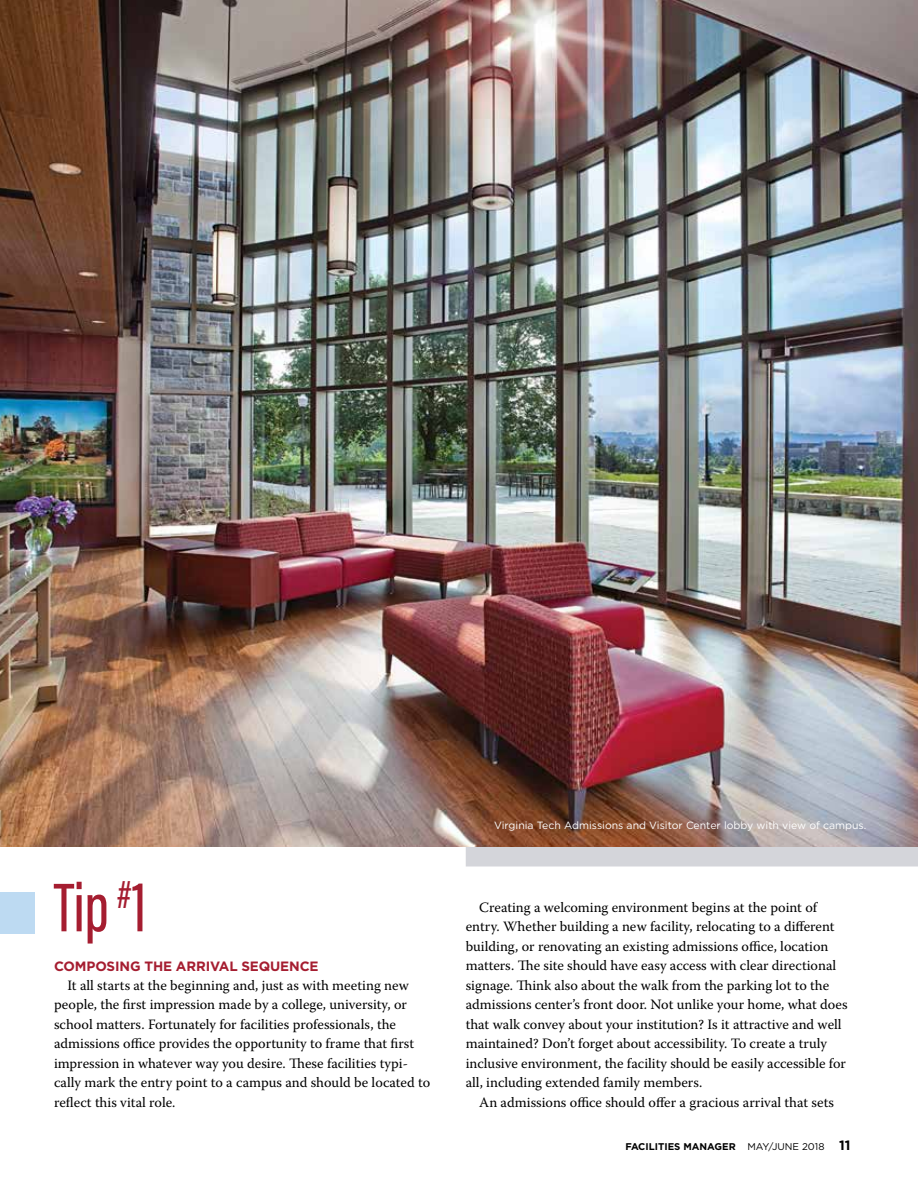
<style>
.page{position:relative;width:918px;height:1188px;background:#fff}
.page>*{position:absolute;margin:0;border:0;box-sizing:border-box;transform-origin:0 0}
.t1{font:500 71.1px "Acumin Pro Extra Cond";color:#a51d30}
.t2{font:14.25px/19.5px "Warnock Pro";color:#000}
.t3{font:700 13.5px "Gotham";letter-spacing:-.01em;color:#a51d30}
.t4{font:10.5px "Gotham";color:#fff}
.t5{font:700 9.75px "Gotham";color:#000}
.s1{font-weight:400}
.s2{font-size:13.5px}
</style>
<div class="page">
<div style="left:466px;top:847px;width:452px;height:20px;background:#d4d5da"></div>
<img style="left:0;top:0;width:918px;height:847px">
<div style="left:0;top:892px;width:35px;height:41px;background:#bddaf2"></div>
<h1 class="t1" style="left:54px;top:865px;width:94px">Tip <sup>#</sup>1</h1>
<p class="t3" style="left:54px;top:958px;width:266px">COMPOSING THE ARRIVAL SEQUENCE</p>
<p class="t2" style="left:54px;top:975px;width:378px;text-indent:13px">It all starts at the beginning and, just as with meeting new people, the first impression made by a college, university, or school matters. Fortunately for facilities professionals, the admissions office provides the opportunity to frame that first impression in whatever way you desire. These facilities typi&shy;cally mark the entry point to a campus and should be located to reflect this vital role.</p>
<p class="t4" style="left:494px;top:819px;width:374px">Virginia Tech Admissions and Visitor Center lobby with view of campus.</p>
<p class="t2" style="left:466px;top:897px;width:383px;text-indent:13px">Creating a welcoming environment begins at the point of entry. Whether building a new facility, relocating to a different building, or renovating an existing admissions office, location matters. The site should have easy access with clear directional signage. Think also about the walk from the parking lot to the admissions center’s front door. Not unlike your home, what does that walk convey about your institution? Is it attractive and well maintained? Don’t forget about accessibility. To create a truly inclusive environment, the facility should be easily accessible for all, including extended family members.</p>
<p class="t2" style="left:479px;top:1092px;width:356px">An admissions office should offer a gracious arrival that sets</p>
<p class="t5" style="left:625px;top:1141px;width:227px">FACILITIES MANAGER <span class="s1">MAY/JUNE 2018</span> <span class="s2">11</span></p>
</div>
